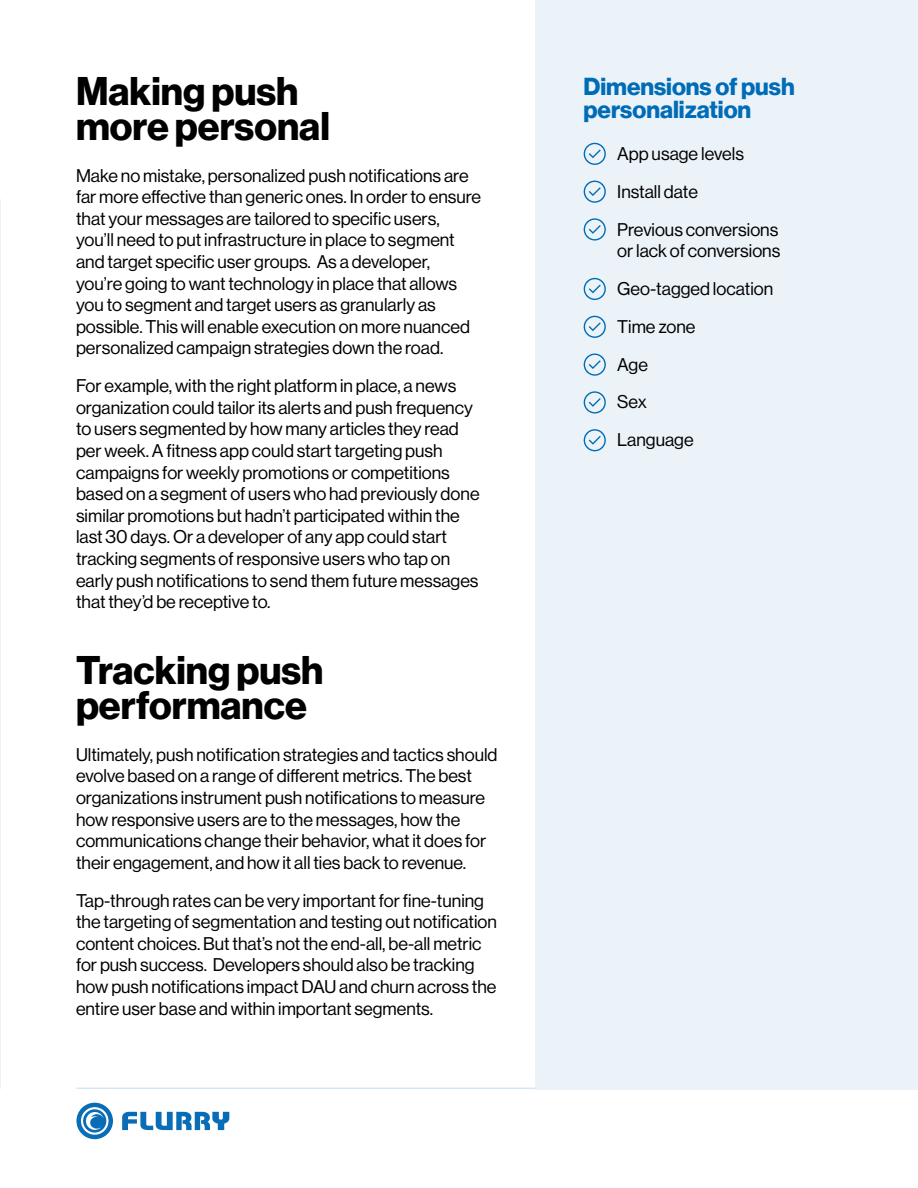
<style>
.page{position:relative;width:918px;height:1188px;background:#fff}
.page>*{position:absolute;margin:0;border:0;box-sizing:border-box;transform-origin:0 0}
.t1{font:700 39px/35.1px "Verizon NHGDS";color:#000}
.t2{font:700 24px/22.8px "Verizon NHGDS";color:#006cb7}
.t3{font:18px/21.6px "Verizon NHGDS";color:#000}
</style>
<div class="page">
<hr style="left:76px;top:1088px;width:766px;height:1px;background:#d6e7f3">
<svg style="left:122px;top:1112px;width:107px;height:18px"></svg>
<svg style="left:76px;top:1103px;width:37px;height:36px"></svg>
<hr style="left:0;top:200px;width:1px;height:889px;background:#ebf3f9">
<div style="left:536px;top:0;width:382px;height:1089px;background:#ebf3f9"></div>
<svg style="left:584px;top:143px;width:22px;height:22px"></svg>
<svg style="left:584px;top:181px;width:22px;height:22px"></svg>
<svg style="left:584px;top:218px;width:22px;height:23px"></svg>
<svg style="left:584px;top:278px;width:22px;height:22px"></svg>
<svg style="left:584px;top:316px;width:22px;height:22px"></svg>
<svg style="left:584px;top:354px;width:22px;height:22px"></svg>
<svg style="left:584px;top:391px;width:22px;height:23px"></svg>
<svg style="left:584px;top:429px;width:22px;height:22px"></svg>
<h1 class="t1" style="left:76px;top:73px;width:255px">Making push more personal</h1>
<p class="t3" style="left:76px;top:164px;width:407px">Make no mistake, personalized push notifications are far more effective than generic ones. In order to ensure that your messages are tailored to specific users, you’ll need to put infrastructure in place to segment and target specific user groups. As a developer,<br>you’re going to want technology in place that allows you to segment and target users as granularly as possible. This will enable execution on more nuanced personalized campaign strategies down the road.</p>
<p class="t3" style="left:76px;top:375px;width:405px">For example, with the right platform in place, a news organization could tailor its alerts and push frequency to users segmented by how many articles they read per week. A fitness app could start targeting push campaigns for weekly promotions or competitions based on a segment of users who had previously done similar promotions but hadn’t participated within the last 30 days. Or a developer of any app could start tracking segments of responsive users who tap on early push notifications to send them future messages that they’d be receptive to.</p>
<h1 class="t1" style="left:76px;top:652px;width:249px">Tracking push performance</h1>
<p class="t3" style="left:76px;top:743px;width:423px">Ultimately, push notification strategies and tactics should evolve based on a range of different metrics. The best organizations instrument push notifications to measure how responsive users are to the messages, how the communications change their behavior, what it does for their engagement, and how it all ties back to revenue.</p>
<p class="t3" style="left:76px;top:889px;width:422px">Tap-through rates can be very important for fine-tuning the targeting of segmentation and testing out notification content choices. But that’s not the end-all, be-all metric for push success. Developers should also be tracking how push notifications impact DAU and churn across the entire user base and within important segments.</p>
<h2 class="t2" style="left:584px;top:75px;width:213px">Dimensions of push personalization</h2>
<p class="t3" style="left:617px;top:134px;width:163px;line-height:37.8px">App usage levels<br>Install date<br>Previous conversions</p>
<p class="t3" style="left:617px;top:232px;width:165px;line-height:37.8px">or lack of conversions<br>Geo-tagged location<br>Time zone<br>Age<br>Sex<br>Language</p>
</div>
